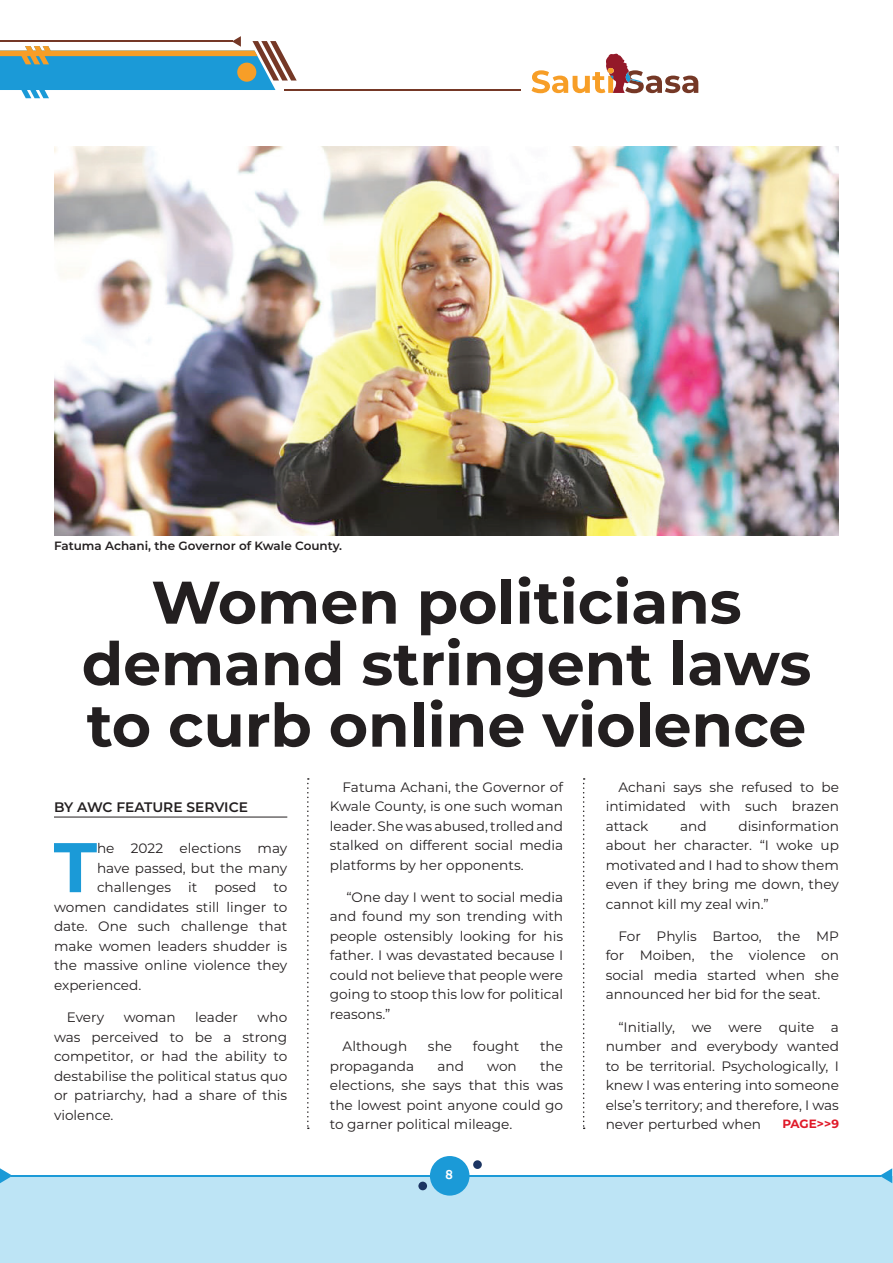
<style>
.page{position:relative;width:893px;height:1263px;background:#fff}
.page>*{position:absolute;margin:0;border:0;box-sizing:border-box;transform-origin:0 0}
.t1{font:700 70.2px "Montserrat";color:#1b9ad7}
.t2{font:700 60px/61.5px "Montserrat";color:#231f20;text-align:center}
.t3{font:15px "Berlin Sans FB";color:#fff}
.t4{font:600 13.8px "Montserrat";color:#231f20}
.t5{font:13.65px/19.5px "Montserrat";color:#231f20;text-align:justify}
.t6{font:600 12px "Montserrat";color:#231f20}
.t7{font:700 12px "Montserrat";color:#e01a29}
</style>
<div class="page">
<svg style="left:0;top:36px;width:297px;height:62px"></svg>
<hr style="left:285px;top:89px;width:236px;height:2px;background:#753826">
<div style="left:237px;top:63px;width:19px;height:19px;background:#f79e27;border-radius:50%"></div>
<svg style="left:531px;top:53px;width:167px;height:40px"></svg>
<div style="left:0;top:1176px;width:893px;height:87px;background:#bde4f5"></div>
<hr style="left:11px;top:1175px;width:870px;height:1px;background:#1b9ad7">
<svg style="left:0;top:1168px;width:13px;height:15px"></svg>
<svg style="left:880px;top:1168px;width:12px;height:15px"></svg>
<div style="left:430px;top:1156px;width:39px;height:39px;background:#1b9ad7;border-radius:50%"></div>
<div style="left:473px;top:1160px;width:9px;height:9px;background:#1c3563;border-radius:50%"></div>
<div style="left:418px;top:1182px;width:9px;height:8px;background:#1c3563;border-radius:50%"></div>
<hr style="left:54px;top:817px;width:233px;height:1px;background:#231f20">
<svg style="left:583px;top:778px;width:2px;height:351px"></svg>
<svg style="left:307px;top:778px;width:2px;height:351px"></svg>
<img style="left:54px;top:147px;width:785px;height:389px">
<p class="t6" style="left:54px;top:537px;width:290px">Fatuma Achani, the Governor of Kwale County.</p>
<h2 class="t2" style="left:82px;top:569px;width:731px">Women politicians demand stringent laws to curb online violence</h2>
<p class="t4" style="left:54px;top:798px;width:195px">BY AWC FEATURE SERVICE</p>
<h1 class="t1" style="left:54px;top:817px;width:45px">T</h1>
<p class="t5" style="left:97px;top:838px;width:192px">he 2022 elections may have passed, but the many challenges</p>
<p class="t5" style="left:54px;top:877px;width:235px;text-indent:134px">it posed to women candidates still linger to date. One such challenge that make women leaders shudder is the massive online violence they experienced.</p>
<p class="t5" style="left:67px;top:1007px;width:39px">Every</p>
<p class="t5" style="left:124px;top:1007px;width:54px">woman</p>
<p class="t5" style="left:195px;top:1007px;width:44px">leader</p>
<p class="t5" style="left:54px;top:1007px;width:235px;text-indent:203px">who was perceived to be a strong competitor, or had the ability to destabilise the political status quo or patriarchy, had a share of this violence.</p>
<p class="t5" style="left:330px;top:776px;width:235px;text-indent:13px">Fatuma Achani, the Governor of Kwale County, is one such woman leader. She was abused, trolled and stalked on different social media platforms by her opponents.</p>
<p class="t5" style="left:330px;top:887px;width:235px;text-indent:17px">“One day I went to social media and found my son trending with people ostensibly looking for his father. I was devastated because I could not believe that people were going to stoop this low for political reasons.”</p>
<p class="t5" style="left:343px;top:1036px;width:66px">Although</p>
<p class="t5" style="left:428px;top:1036px;width:26px">she</p>
<p class="t5" style="left:473px;top:1036px;width:48px">fought</p>
<p class="t5" style="left:540px;top:1036px;width:25px">the</p>
<p class="t5" style="left:330px;top:1055px;width:86px">propaganda</p>
<p class="t5" style="left:437px;top:1055px;width:28px">and</p>
<p class="t5" style="left:487px;top:1055px;width:31px">won</p>
<p class="t5" style="left:330px;top:1055px;width:235px;text-indent:210px">the elections, she says that this was the lowest point anyone could go to garner political mileage.</p>
<p class="t3" style="left:446px;top:1165px;width:8px">8</p>
<p class="t5" style="left:606px;top:776px;width:235px;text-indent:13px">Achani says she refused to be intimidated with such brazen attack</p>
<p class="t5" style="left:606px;top:815px;width:235px;text-indent:133px">disinformation about her character. “I woke up motivated and I had to show them even if they bring me down, they cannot kill my zeal win.”</p>
<p class="t5" style="left:606px;top:926px;width:235px;text-indent:13px">For Phylis Bartoo, the MP for Moiben, the violence on social media started when she announced her bid for the seat.</p>
<p class="t5" style="left:606px;top:1016px;width:235px;text-indent:13px">“Initially, we were quite a number and everybody wanted to be territorial. Psychologically, I knew I was entering into someone else’s territory; and therefore, I was never perturbed when</p>
<p class="t5" style="left:680px;top:815px;width:28px">and</p>
<p class="t7" style="left:782px;top:1114px;width:58px">PAGE&gt;&gt;9</p>
</div>
